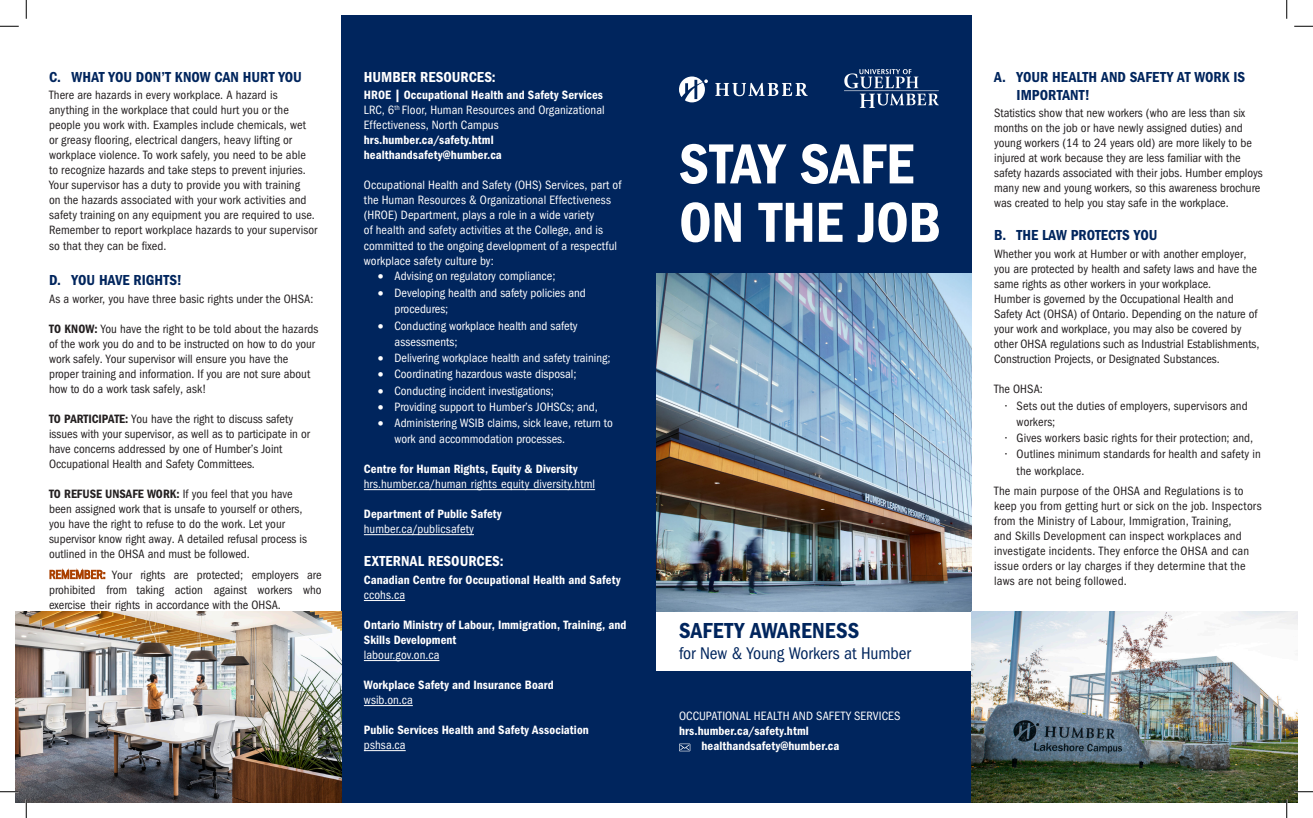
<style>
.page{position:relative;width:1313px;height:818px;background:#fff}
.page>*{position:absolute;margin:0;border:0;box-sizing:border-box;transform-origin:0 0}
.t1{font:58.38px/58.4px "ITC Franklin Gothic Std Dm Cd";letter-spacing:-.01em;color:#fff}
.t2{font:22.5px "ITC Franklin Gothic Std Dm Cd";letter-spacing:.01em;color:#00255d}
.t3{font:condensed 17.5px "ITC Franklin Gothic Std";letter-spacing:-.005em;color:#00255d}
.t4{font:15px/18px "ITC Franklin Gothic Std Dm Cd";color:#00255d}
.t5{font:15px "ITC Franklin Gothic Std Dm Cd";letter-spacing:.005em;color:#fff}
.t6{font:condensed 12.5px/15px "ITC Franklin Gothic Std";color:#231f20}
.t7{font:condensed 12.5px/15px "ITC Franklin Gothic Std";color:#fff}
.t8{font:12.5px/15px "ITC Franklin Gothic Std Dm Cd";letter-spacing:.005em;color:#fff}
.s1{font-family:"ITC Franklin Gothic Std Dm Cd";font-stretch:normal}
.s2{color:#aa4000}
</style>
<div class="page">
<div style="left:341px;top:15px;width:630px;height:787px;background:#00255d"></div>
<svg style="left:1286px;top:0;width:1px;height:19px"></svg>
<svg style="left:26px;top:0;width:1px;height:19px"></svg>
<svg style="left:1294px;top:26px;width:18px;height:1px"></svg>
<svg style="left:0;top:26px;width:19px;height:1px"></svg>
<hr style="left:364px;top:750px;width:42px;height:1px;background:#fff">
<hr style="left:364px;top:705px;width:49px;height:1px;background:#fff">
<hr style="left:364px;top:660px;width:75px;height:1px;background:#fff">
<hr style="left:364px;top:600px;width:41px;height:1px;background:#fff">
<hr style="left:364px;top:534px;width:110px;height:1px;background:#fff">
<hr style="left:364px;top:489px;width:231px;height:1px;background:#fff">
<div style="left:656px;top:611px;width:315px;height:59px;background:#fff"></div>
<img style="left:15px;top:611px;width:326px;height:191px">
<svg style="left:0;top:790px;width:19px;height:2px"></svg>
<svg style="left:25px;top:799px;width:2px;height:19px"></svg>
<svg style="left:715px;top:83px;width:92px;height:13px"></svg>
<svg style="left:679px;top:76px;width:29px;height:26px"></svg>
<img style="left:845px;top:70px;width:93px;height:38px">
<img style="left:656px;top:274px;width:315px;height:337px">
<svg style="left:679px;top:743px;width:11px;height:8px"></svg>
<img style="left:971px;top:611px;width:327px;height:191px">
<svg style="left:1294px;top:790px;width:18px;height:2px"></svg>
<svg style="left:1285px;top:799px;width:2px;height:19px"></svg>
<p class="t4" style="left:49px;top:68px;width:254px">C. WHAT YOU DON’T KNOW CAN HURT YOU</p>
<p class="t6" style="left:49px;top:88px;width:270px">There are hazards in every workplace. A hazard is anything in the workplace that could hurt you or the people you work with. Examples include chemicals, wet or greasy fooring, electrical dangers, heavy lifting or workplace violence. To work safely, you need to be able to recognize hazards and take steps to prevent injuries.<br>Your supervisor has a duty to provide you with training<br>on the hazards associated with your work activities and safety training on any equipment you are required to use.<br>Remember to report workplace hazards to your supervisor so that they can be fxed.</p>
<p class="t4" style="left:49px;top:271px;width:134px">D. YOU HAVE RIGHTS!</p>
<p class="t6" style="left:49px;top:291px;width:266px">As a worker, you have three basic rights under the OHSA:</p>
<p class="t6" style="left:49px;top:321px;width:271px"><span class="s1">TO KNOW:</span> You have the right to be told about the hazards of the work you do and to be instructed on how to do your work safely. Your supervisor will ensure you have the proper training and information. If you are not sure about how to do a work task safely, ask!</p>
<p class="t6" style="left:49px;top:411px;width:262px"><span class="s1">TO PARTICIPATE:</span> You have the right to discuss safety issues with your supervisor, as well as to participate in or have concerns addressed by one of Humber’s Joint Occupational Health and Safety Committees.</p>
<p class="t6" style="left:49px;top:486px;width:259px"><span class="s1">TO REFUSE UNSAFE WORK:</span> If you feel that you have been assigned work that is unsafe to yourself or others, you have the right to refuse to do the work. Let your supervisor know right away. A detailed refusal process is outlined in the OHSA and must be followed.</p>
<p class="t6" style="left:49px;top:567px;width:274px;text-align:justify"><span class="s2">REMEMBER:</span> Your rights are protected; employers are prohibited from taking action against workers who exercise their rights in accordance with the OHSA.</p>
<h2 class="t5" style="left:364px;top:68px;width:133px">HUMBER RESOURCES:</h2>
<h3 class="t8" style="left:364px;top:88px;width:241px">HROE | Occupational Health and Safety Services</h3>
<p class="t7" style="left:364px;top:103px;width:242px">LRC, 6<sup>th</sup> Floor, Human Resources and Organizational<br>Effectiveness, North Campus</p>
<p class="t8" style="left:364px;top:133px;width:139px">hrs.humber.ca/safety.html healthandsafety@humber.ca</p>
<p class="t7" style="left:364px;top:178px;width:259px">Occupational Health and Safety (OHS) Services, part of the Human Resources &amp; Organizational Effectiveness (HROE) Department, plays a role in a wide variety<br>of health and safety activities at the College, and is committed to the ongoing development of a respectful workplace safety culture by:</p>
<p class="t7" style="left:378px;top:268px;width:179px">• Advising on regulatory compliance;</p>
<p class="t7" style="left:394px;top:285px;width:193px;line-height:16.2px;text-indent:-17px">• Developing health and safety policies and procedures;</p>
<p class="t7" style="left:394px;top:317px;width:185px;line-height:16.2px;text-indent:-17px">• Conducting workplace health and safety assessments;</p>
<p class="t7" style="left:378px;top:350px;width:234px">• Delivering workplace health and safety training;</p>
<p class="t7" style="left:378px;top:367px;width:200px">• Coordinating hazardous waste disposal;</p>
<p class="t7" style="left:378px;top:383px;width:177px">• Conducting incident investigations;</p>
<p class="t7" style="left:378px;top:399px;width:221px">• Providing support to Humber’s JOHSCs; and,</p>
<p class="t7" style="left:394px;top:415px;width:220px;line-height:16.2px;text-indent:-17px">• Administering WSIB claims, sick leave, return to work and accommodation processes.</p>
<h3 class="t8" style="left:364px;top:462px;width:215px">Centre for Human Rights, Equity &amp; Diversity</h3>
<p class="t7" style="left:364px;top:477px;width:233px">hrs.humber.ca/human rights equity diversity.html</p>
<h3 class="t8" style="left:364px;top:507px;width:139px">Department of Public Safety</h3>
<p class="t7" style="left:364px;top:522px;width:112px">humber.ca/publicsafety</p>
<h2 class="t5" style="left:364px;top:553px;width:141px">EXTERNAL RESOURCES:</h2>
<h3 class="t8" style="left:364px;top:572px;width:258px">Canadian Centre for Occupational Health and Safety</h3>
<p class="t7" style="left:364px;top:587px;width:43px">ccohs.ca</p>
<h3 class="t8" style="left:364px;top:617px;width:264px">Ontario Ministry of Labour, Immigration, Training, and<br>Skills Development</h3>
<p class="t7" style="left:364px;top:647px;width:77px">labour.gov.on.ca</p>
<h3 class="t8" style="left:364px;top:677px;width:191px">Workplace Safety and Insurance Board</h3>
<p class="t7" style="left:364px;top:692px;width:50px">wsib.on.ca</p>
<h3 class="t8" style="left:364px;top:722px;width:226px">Public Services Health and Safety Association</h3>
<p class="t7" style="left:364px;top:737px;width:43px">pshsa.ca</p>
<h1 class="t1" style="left:679px;top:135px;width:263px">STAY SAFE<br>ON THE JOB</h1>
<h2 class="t2" style="left:679px;top:618px;width:182px">SAFETY AWARENESS</h2>
<h2 class="t3" style="left:679px;top:643px;width:233px">for New &amp; Young Workers at Humber</h2>
<p class="t7" style="left:679px;top:708px;width:223px">OCCUPATIONAL HEALTH AND SAFETY SERVICES</p>
<p class="t8" style="left:679px;top:723px;width:131px">hrs.humber.ca/safety.html</p>
<p class="t8" style="left:701px;top:738px;width:139px">healthandsafety@humber.ca</p>
<p class="t4" style="left:1016px;top:68px;width:230px;text-indent:-22px">A. YOUR HEALTH AND SAFETY AT WORK IS<br>IMPORTANT!</p>
<p class="t6" style="left:994px;top:106px;width:270px">Statistics show that new workers (who are less than six months on the job or have newly assigned duties) and young workers (14 to 24 years old) are more likely to be injured at work because they are less familiar with the safety hazards associated with their jobs. Humber employs many new and young workers, so this awareness brochure was created to help you stay safe in the workplace.</p>
<p class="t4" style="left:994px;top:226px;width:165px">B. THE LAW PROTECTS YOU</p>
<p class="t6" style="left:994px;top:247px;width:267px">Whether you work at Humber or with another employer, you are protected by health and safety laws and have the same rights as other workers in your workplace.<br>Humber is governed by the Occupational Health and Safety Act (OHSA) of Ontario. Depending on the nature of your work and workplace, you may also be covered by other OHSA regulations such as Industrial Establishments, Construction Projects, or Designated Substances.</p>
<p class="t6" style="left:994px;top:382px;width:50px">The OHSA:</p>
<p class="t6" style="left:1016px;top:397px;width:232px;line-height:16.2px;text-indent:-11px">• Sets out the duties of employers, supervisors and workers;</p>
<p class="t6" style="left:1005px;top:430px;width:249px">• Gives workers basic rights for their protection; and,</p>
<p class="t6" style="left:1016px;top:446px;width:246px;line-height:16.2px;text-indent:-11px">• Outlines minimum standards for health and safety in the workplace.</p>
<p class="t6" style="left:994px;top:484px;width:269px">The main purpose of the OHSA and Regulations is to keep you from getting hurt or sick on the job. Inspectors from the Ministry of Labour, Immigration, Training,<br>and Skills Development can inspect workplaces and investigate incidents. They enforce the OHSA and can issue orders or lay charges if they determine that the laws are not being followed.</p>
</div>
